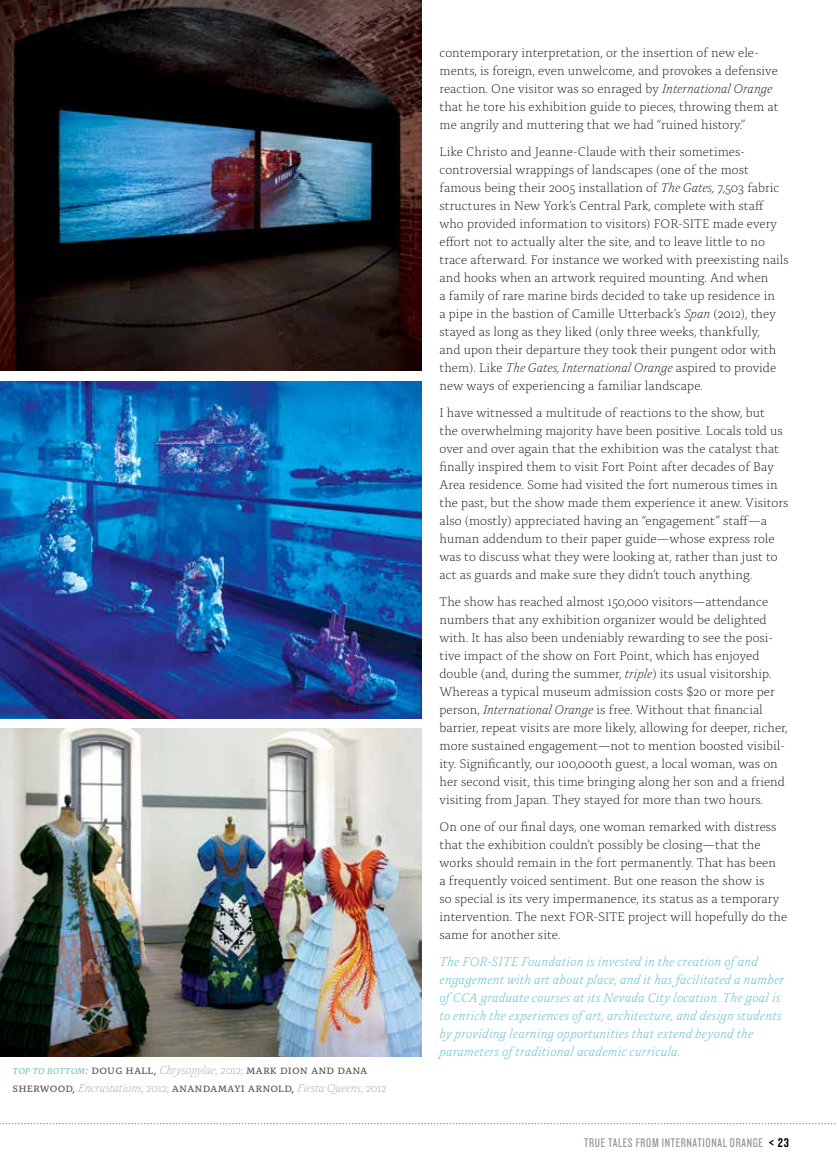
<style>
.page{position:relative;width:837px;height:1175px;background:#fff}
.page>*{position:absolute;margin:0;border:0;box-sizing:border-box;transform-origin:0 0}
.t1{font:300 13.2px/18px "Alda OT";color:#000}
.t2{font:italic 300 13.2px/18px "Alda OT";letter-spacing:.02em;color:#3fb4c1}
.t3{font:13.2px "Knockout HTF28 Junior Featherwt";letter-spacing:.05em;color:#939598}
.t4{font:12px/18px "Alda OT";letter-spacing:.005em;color:#5c5756}
.s1{font-style:italic;font-size:9px;color:#63beab}
.s2{font-style:italic;color:#63beab}
.s3{font-weight:300;font-style:italic;color:#9d9fa2}
.s4{font-weight:300;color:#9d9fa2}
.s5{font-style:italic}
.s6{font-family:"Knockout HTF49 Liteweight";color:#000}
</style>
<div class="page">
<svg style="left:0;top:1123px;width:836px;height:1px"></svg>
<img style="left:0;top:381px;width:422px;height:337px">
<img style="left:0;top:728px;width:422px;height:328px">
<img style="left:0;top:0;width:422px;height:370px">
<p class="t4" style="left:13px;top:1062px;width:375px"><span class="s1">TOP TO BOTTOM</span><span class="s2">:</span> Doug Hall, <span class="s3">Chrysopylae</span><span class="s4">, 2012;</span> Mark Dion and Dana<br>Sherwood, <span class="s3">Encrustations</span><span class="s4">, 2012;</span> Anandamayi Arnold, <span class="s3">Fiesta Queens</span><span class="s4">, 2012</span></p>
<p class="t1" style="left:440px;top:45px;width:341px">contemporary interpretation, or the insertion of new ele&shy;ments, is foreign, even unwelcome, and provokes a defensive reaction. One visitor was so enraged by <span class="s5">International Orange </span>that he tore his exhibition guide to pieces, throwing them at me angrily and muttering that we had “ruined history.”</p>
<p class="t1" style="left:440px;top:144px;width:351px">Like Christo and Jeanne-Claude with their sometimes&shy;controversial wrappings of landscapes (one of the most famous being their 2005 installation of <span class="s5">The Gates,</span> 7,503 fabric structures in New York’s Central Park, complete with staff who provided information to visitors) FOR-SITE made every effort not to actually alter the site, and to leave little to no trace afterward. For instance we worked with preexisting nails and hooks when an artwork required mounting. And when<br>a family of rare marine birds decided to take up residence in<br>a pipe in the bastion of Camille Utterback’s <span class="s5">Span</span> (2012), they stayed as long as they liked (only three weeks, thankfully,<br>and upon their departure they took their pungent odor with them). Like <span class="s5">The Gates, International Orange</span> aspired to provide new ways of experiencing a familiar landscape.</p>
<p class="t1" style="left:440px;top:405px;width:351px">I have witnessed a multitude of reactions to the show, but<br>the overwhelming majority have been positive. Locals told us over and over again that the exhibition was the catalyst that finally inspired them to visit Fort Point after decades of Bay Area residence. Some had visited the fort numerous times in the past, but the show made them experience it anew. Visitors also (mostly) appreciated having an “engagement” staff—a human addendum to their paper guide—whose express role was to discuss what they were looking at, rather than just to act as guards and make sure they didn’t touch anything.</p>
<p class="t1" style="left:440px;top:594px;width:350px">The show has reached almost 150,000 visitors—attendance numbers that any exhibition organizer would be delighted with. It has also been undeniably rewarding to see the posi&shy;tive impact of the show on Fort Point, which has enjoyed double (and, during the summer, <span class="s5">triple</span>) its usual visitorship.<br>Whereas a typical museum admission costs $20 or more per person, <span class="s5">International Orange</span> is free. Without that financial barrier, repeat visits are more likely, allowing for deeper, richer, more sustained engagement—not to mention boosted visibil&shy;ity. Significantly, our 100,000th guest, a local woman, was on her second visit, this time bringing along her son and a friend visiting from Japan. They stayed for more than two hours.</p>
<p class="t1" style="left:440px;top:818px;width:349px">On one of our final days, one woman remarked with distress that the exhibition couldn’t possibly be closing—that the works should remain in the fort permanently. That has been<br>a frequently voiced sentiment. But one reason the show is<br>so special is its very impermanence, its status as a temporary intervention. The next FOR-SITE project will hopefully do the same for another site.</p>
<p class="t2" style="left:440px;top:953px;width:346px">The FOR-SITE Foundation is invested in the creation ofand engagement with art about place, and it has facilitated a number ofCCA graduate courses at its Nevada City location. The goal is to enrich the experiences ofart, architecture, and design students by providing learning opportunities that extend beyond the parameters oftraditional academic curricula.</p>
<p class="t3" style="left:584px;top:1135px;width:206px">TRUE TALES FROM INTERNATIONAL ORANGE <span class="s6">&lt; 23</span></p>
</div>
